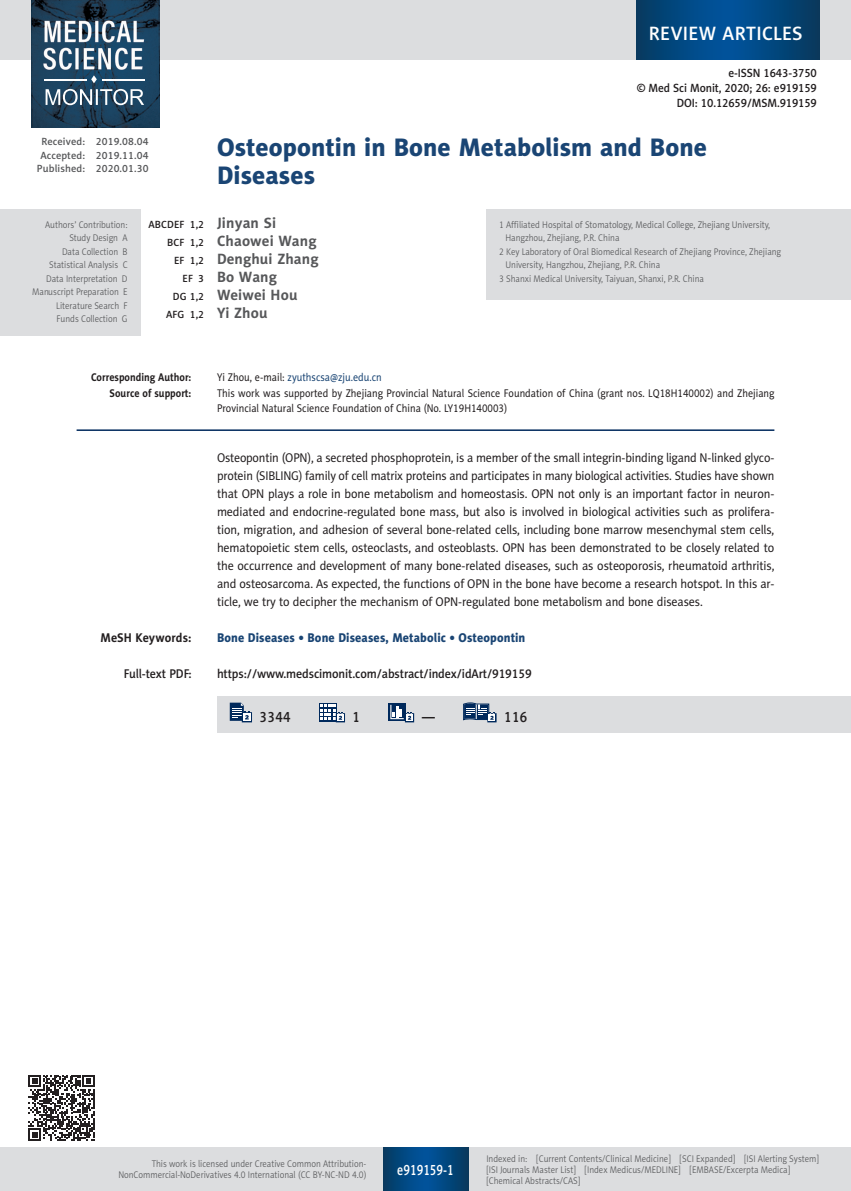
<style>
.page{position:relative;width:851px;height:1191px;background:#fff}
.page>*{position:absolute;margin:0;border:0;box-sizing:border-box;transform-origin:0 0}
.MSM_Tytul{font:25.5px/28.5px "Naomi Sans EFN Heavy";letter-spacing:.005em;color:#1a4574}
.t1{font:19.5px "Naomi Sans EFN Medium";letter-spacing:.015em;color:#fff}
.MSM_Autorzy{font:700 15px "Naomi Sans EFN";letter-spacing:.01em;color:#57585a}
.MSM_dane{font:15px "Naomi Sans EFN Medium";letter-spacing:.03em;color:#231f20;scale:.9 1}
.MSM_e-PAGINA{font:15px "Naomi Sans EFN Medium";color:#fff;scale:.8 1}
.MSM_Summary_body{font:12.75px/18px "Naomi Sans EFN";letter-spacing:-.01em;color:#231f20;text-align:justify;scale:.94 1}
.MSM_full_text_pdf{font:12.75px "Naomi Sans EFN Medium";letter-spacing:-.01em;color:#231f20;scale:.95 1}
.MSM_keywords{font:12.75px "Naomi Sans EFN Heavy";letter-spacing:.01em;color:#1a4574;scale:.95 1}
.MSM_keywords-2{font:700 12.75px "Naomi Sans EFN";letter-spacing:.005em;color:#231f20;scale:.95 1}
.MSM_full_text_pdf-2{font:12px "Naomi Sans EFN Medium";letter-spacing:-.01em;color:#231f20;scale:.95 1}
.MSM_Support{font:11.25px/15.8px "Naomi Sans EFN";color:#231f20;scale:.9 1}
.MSM_Adres{font:11.25px "Naomi Sans EFN";color:#1a4574;scale:.9 1}
.MSM_Adres-2{font:700 11.25px "Naomi Sans EFN";color:#231f20;scale:.9 1}
.MSM_Support-2{font:700 11.25px "Naomi Sans EFN";color:#231f20;scale:.9 1}
.t2{font:10.5px "Naomi Sans EFN Medium";letter-spacing:.01em;color:#57585a}
.MSM_Autorzy-2{font:10.5px "Naomi Sans EFN Medium";letter-spacing:.01em;color:#231f20}
.MSM_Afiliacja{font:9.75px/11.2px "Naomi Sans EFN Light";color:#57585a;scale:.9 1}
.s1{font-family:"Naomi Sans EFN";font-weight:700;font-size:15px;color:#57585a}
.s2{font-family:"Naomi Sans EFN Medium";font-weight:400;font-size:10.5px;color:#231f20}
.s3{color:#231f20}
</style>
<div class="page">
<div style="left:217px;top:696px;width:633px;height:36px;background:#dcdddf"></div>
<svg style="left:230px;top:702px;width:22px;height:20px"></svg>
<div style="left:319px;top:703px;width:17px;height:18px;background:#00295c"></div>
<svg style="left:320px;top:704px;width:25px;height:18px"></svg>
<div style="left:388px;top:703px;width:18px;height:18px;background:#00295c"></div>
<svg style="left:390px;top:705px;width:24px;height:17px"></svg>
<svg style="left:463px;top:702px;width:33px;height:20px"></svg>
<hr style="left:77px;top:429px;width:697px;height:2px;background:#00295c">
<div style="left:0;top:210px;width:140px;height:126px;background:#dcdddf"></div>
<div style="left:486px;top:210px;width:364px;height:90px;background:#dcdddf"></div>
<svg style="left:28px;top:1075px;width:67px;height:66px"></svg>
<div style="left:0;top:1148px;width:850px;height:43px;background:#dcdddf"></div>
<div style="left:0;top:0;width:850px;height:60px;background:#dcdddf"></div>
<svg style="left:636px;top:0;width:183px;height:60px;background:#02477e"></svg>
<img style="left:32px;top:0;width:127px;height:128px">
<img style="left:45px;top:79px;width:41px;height:1px">
<img style="left:103px;top:79px;width:41px;height:1px">
<svg style="left:91px;top:75px;width:6px;height:8px"></svg>
<img style="left:46px;top:89px;width:98px;height:16px">
<svg style="left:383px;top:1147px;width:85px;height:43px;background:#02477e"></svg>
<h2 class="t1" style="left:648px;top:22px;width:155px">REVIEW ARTICLES</h2>
<p class="MSM_full_text_pdf-2" style="left:728px;top:66px;width:95px">e-ISSN 1643-3750</p>
<p class="MSM_full_text_pdf-2" style="left:636px;top:81px;width:191px">© Med Sci Monit, 2020; 26: e919159</p>
<p class="MSM_full_text_pdf-2" style="left:676px;top:96px;width:149px">DOI: 10.12659/MSM.919159</p>
<p class="MSM_Tytul" style="left:217px;top:132px;width:491px">Osteopontin in Bone Metabolism and Bone<br>Diseases</p>
<p class="MSM_Autorzy-2" style="left:148px;top:218px;width:129px">ABCDEF 1,2 <span class="s1">Jinyan Si</span></p>
<p class="MSM_Autorzy" style="left:167px;top:232px;width:151px"><span class="s2">BCF 1,2</span> Chaowei Wang</p>
<p class="MSM_Autorzy" style="left:174px;top:250px;width:146px"><span class="s2">EF 1,2</span> Denghui Zhang</p>
<p class="MSM_Autorzy" style="left:182px;top:268px;width:96px"><span class="s2">EF 3</span> Bo Wang</p>
<p class="MSM_Autorzy" style="left:173px;top:286px;width:126px"><span class="s2">DG 1,2</span> Weiwei Hou</p>
<p class="MSM_Autorzy-2" style="left:166px;top:308px;width:103px">AFG 1,2 <span class="s1">Yi Zhou</span></p>
<p class="t2" style="left:41px;top:136px;width:109px">Received: 2019.08.04</p>
<p class="t2" style="left:40px;top:149px;width:110px">Accepted: 2019.11.04</p>
<p class="t2" style="left:37px;top:163px;width:113px">Published: 2020.01.30</p>
<p class="MSM_Afiliacja" style="left:45px;top:219px;width:93px">Authors’ Contribution:</p>
<p class="MSM_Afiliacja" style="left:69px;top:232px;width:66px">Study Design A</p>
<p class="MSM_Afiliacja" style="left:62px;top:246px;width:74px">Data Collection B</p>
<p class="MSM_Afiliacja" style="left:49px;top:259px;width:89px">Statistical Analysis C</p>
<p class="MSM_Afiliacja" style="left:46px;top:273px;width:92px">Data Interpretation D</p>
<p class="MSM_Afiliacja" style="left:32px;top:286px;width:107px">Manuscript Preparation E</p>
<p class="MSM_Afiliacja" style="left:56px;top:300px;width:81px">Literature Search F</p>
<p class="MSM_Afiliacja" style="left:57px;top:313px;width:80px">Funds Collection G</p>
<p class="MSM_Afiliacja" style="left:505px;top:218px;width:295px;line-height:13.5px;text-indent:-6px">1 Affiliated Hospital of Stomatology, Medical College, Zhejiang University,<br>Hangzhou, Zhejiang, P.R. China</p>
<p class="MSM_Afiliacja" style="left:505px;top:245px;width:308px;line-height:13.5px;text-indent:-6px">2 Key Laboratory of Oral Biomedical Research of Zhejiang Province, Zhejiang<br>University, Hangzhou, Zhejiang, P.R. China</p>
<p class="MSM_Afiliacja" style="left:499px;top:273px;width:229px">3 Shanxi Medical University, Taiyuan, Shanxi, P.R. China</p>
<p class="MSM_Adres-2" style="left:91px;top:370px;width:113px">Corresponding Author:</p>
<p class="MSM_Adres" style="left:217px;top:370px;width:184px"><span class="s3">Yi Zhou, e-mail:</span> zyuthscsa@zju.edu.cn</p>
<p class="MSM_Support-2" style="left:110px;top:386px;width:92px">Source of support:</p>
<p class="MSM_Support" style="left:217px;top:385px;width:620px">This work was supported by Zhejiang Provincial Natural Science Foundation of China (grant nos. LQ18H140002) and Zhejiang<br>Provincial Natural Science Foundation of China (No. LY19H140003)</p>
<p class="MSM_Summary_body" style="left:217px;top:449px;width:594px">Osteopontin (OPN), a secreted phosphoprotein, is a member of the small integrin-binding ligand N-linked glyco&shy;protein (SIBLING) family of cell matrix proteins and participates in many biological activities. Studies have shown that OPN plays a role in bone metabolism and homeostasis. OPN not only is an important factor in neuron&shy;mediated and endocrine-regulated bone mass, but also is involved in biological activities such as prolifera&shy;tion, migration, and adhesion of several bone-related cells, including bone marrow mesenchymal stem cells, hematopoietic stem cells, osteoclasts, and osteoblasts. OPN has been demonstrated to be closely related to the occurrence and development of many bone-related diseases, such as osteoporosis, rheumatoid arthritis, and osteosarcoma. As expected, the functions of OPN in the bone have become a research hotspot. In this ar&shy;ticle, we try to decipher the mechanism of OPN-regulated bone metabolism and bone diseases.</p>
<p class="MSM_keywords-2" style="left:100px;top:630px;width:97px">MeSH Keywords:</p>
<p class="MSM_keywords" style="left:217px;top:630px;width:326px">Bone Diseases • Bone Diseases, Metabolic • Osteopontin</p>
<p class="MSM_full_text_pdf" style="left:124px;top:666px;width:73px">Full-text PDF:</p>
<p class="MSM_full_text_pdf" style="left:217px;top:666px;width:333px">https://www.medscimonit.com/abstract/index/idArt/919159</p>
<p class="MSM_dane" style="left:259px;top:708px;width:36px">3344</p>
<p class="MSM_dane" style="left:352px;top:708px;width:10px">1</p>
<p class="MSM_dane" style="left:421px;top:708px;width:16px">—</p>
<p class="MSM_dane" style="left:504px;top:708px;width:27px">116</p>
<p class="MSM_Afiliacja" style="left:118px;top:1158px;width:277px;text-align:right">This work is licensed under Creative Common Attribution-<br>NonCommercial-NoDerivatives 4.0 International (CC BY-NC-ND 4.0)</p>
<p class="MSM_e-PAGINA" style="left:397px;top:1160px;width:72px">e919159-1</p>
<p class="MSM_Afiliacja" style="left:486px;top:1152px;width:371px">Indexed in: [Current Contents/Clinical Medicine] [SCI Expanded] [ISI Alerting System] [ISI Journals Master List] [Index Medicus/MEDLINE] [EMBASE/Excerpta Medica] [Chemical Abstracts/CAS]</p>
</div>
